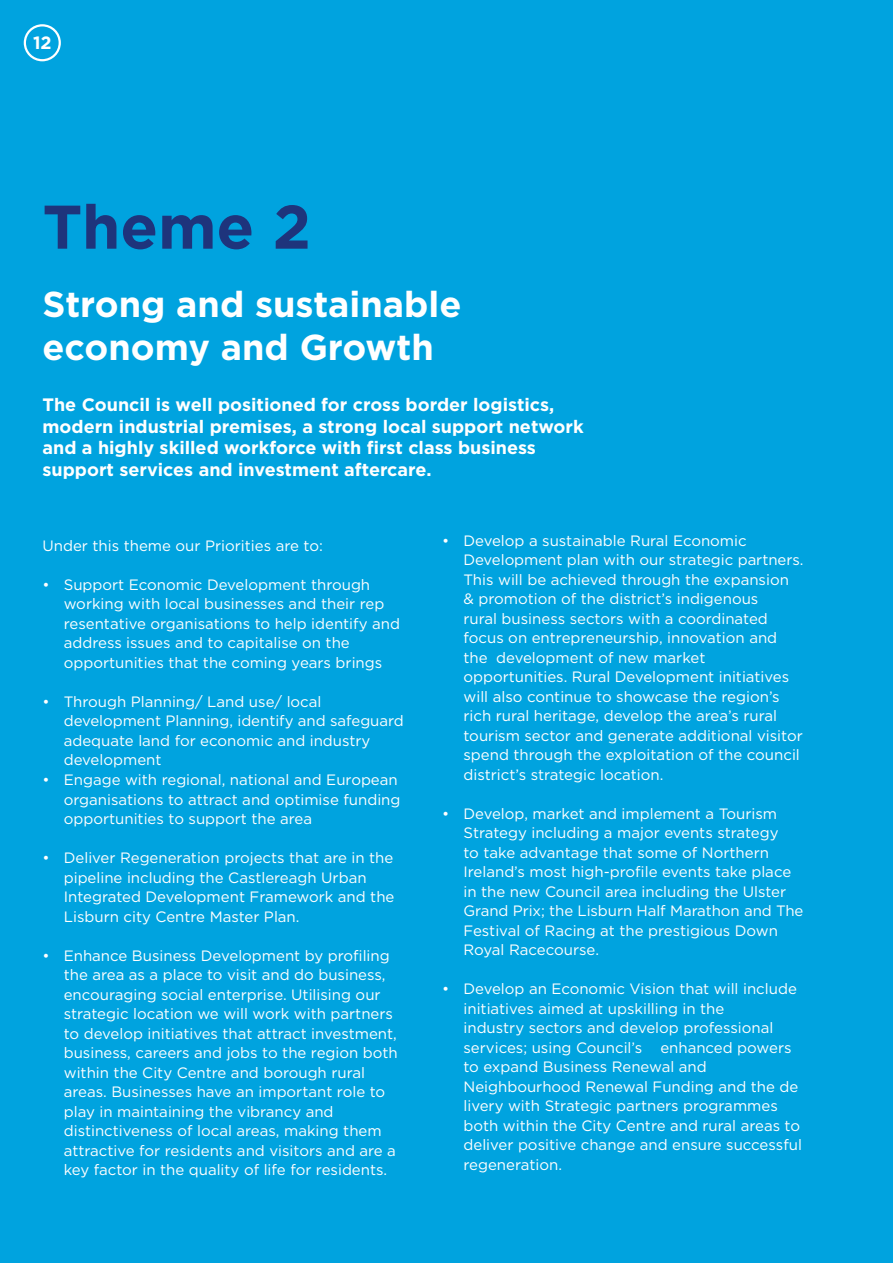
<style>
.page{position:relative;width:893px;height:1263px;background:#fff}
.page>*{position:absolute;margin:0;border:0;box-sizing:border-box;transform-origin:0 0}
.t1{font:700 61.5px "Gotham";color:#1e347c}
.t2{font:700 36px/43.2px "Gotham";color:#fff}
.t3{font:700 18px/21.6px "Gotham";color:#fff}
.t4{font:700 17.85px "Gotham";color:#fff}
.t5{font:15px/19.5px "Gotham";color:#fff}
</style>
<div class="page">
<div style="left:0;top:0;width:892px;height:1263px;background:#00a3df"></div>
<div style="left:24px;top:24px;width:37px;height:37px;border:2px solid #fff;border-radius:50%"></div>
<p class="t4" style="left:33px;top:31px;width:20px">12</p>
<h1 class="t1" style="left:43px;top:186px;width:270px">Theme 2</h1>
<h2 class="t2" style="left:43px;top:282px;width:420px">Strong and sustainable economy and Growth</h2>
<p class="t3" style="left:43px;top:394px;width:543px">The Council is well positioned for cross border logistics, modern industrial premises, a strong local support network and a highly skilled workforce with first class business support services and investment aftercare.</p>
<p class="t5" style="left:43px;top:536px;width:282px">Under this theme our Priorities are to:</p>
<p class="t5" style="left:64px;top:575px;width:338px;text-indent:-21px">• Support Economic Development through working with local businesses and their rep resentative organisations to help identify and address issues and to capitalise on the opportunities that the coming years brings</p>
<p class="t5" style="left:64px;top:692px;width:342px;text-indent:-21px">• Through Planning/ Land use/ local development Planning, identify and safeguard adequate land for economic and industry development</p>
<p class="t5" style="left:64px;top:770px;width:338px;text-indent:-21px">• Engage with regional, national and European organisations to attract and optimise funding opportunities to support the area</p>
<p class="t5" style="left:64px;top:848px;width:332px;text-indent:-21px">• Deliver Regeneration projects that are in the pipeline including the Castlereagh Urban Integrated Development Framework and the Lisburn city Centre Master Plan.</p>
<p class="t5" style="left:64px;top:945px;width:336px;text-indent:-21px">• Enhance Business Development by profiling the area as a place to visit and do business, encouraging social enterprise. Utilising our strategic location we will work with partners to develop initiatives that attract investment, business, careers and jobs to the region both within the City Centre and borough rural areas. Businesses have an important role to play in maintaining the vibrancy and distinctiveness of local areas, making them attractive for residents and visitors and are a key factor in the quality of life for residents.</p>
<p class="t5" style="left:463px;top:530px;width:342px;text-indent:-21px">• Develop a sustainable Rural Economic Development plan with our strategic partners.<br>This will be achieved through the expansion<br>&amp; promotion of the district’s indigenous<br>rural business sectors with a coordinated focus on entrepreneurship, innovation and the development of new market opportunities. Rural Development initiatives will also continue to showcase the region’s rich rural heritage, develop the area’s rural tourism sector and generate additional visitor spend through the exploitation of the council district’s strategic location.</p>
<p class="t5" style="left:463px;top:803px;width:342px;text-indent:-21px">• Develop, market and implement a Tourism Strategy including a major events strategy<br>to take advantage that some of Northern Ireland’s most high-profile events take place in the new Council area including the Ulster Grand Prix; the Lisburn Half Marathon and The Festival of Racing at the prestigious Down Royal Racecourse.</p>
<p class="t5" style="left:463px;top:979px;width:340px;text-indent:-21px">• Develop an Economic Vision that will include initiatives aimed at upskilling in the<br>industry sectors and develop professional services; using Council’s enhanced powers to expand Business Renewal and Neighbourhood Renewal Funding and the de livery with Strategic partners programmes both within the City Centre and rural areas to deliver positive change and ensure successful regeneration.</p>
</div>
